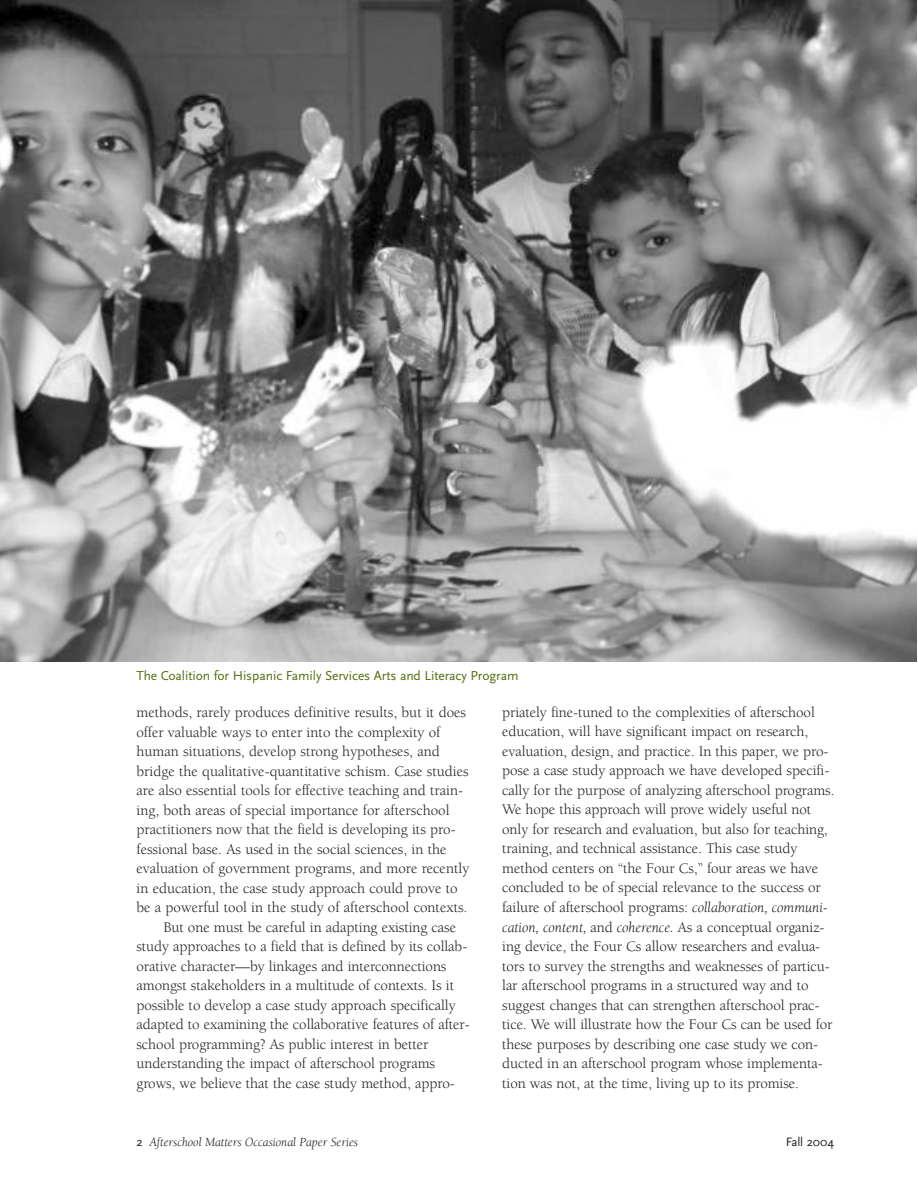
<style>
.page{position:relative;width:918px;height:1188px;background:#fff}
.page>*{position:absolute;margin:0;border:0;box-sizing:border-box;transform-origin:0 0}
.t1{font:15px/19.5px "Berkeley";letter-spacing:-.005em;color:#231f20}
.t2{font:13.5px "Scala Sans";letter-spacing:-.005em;color:#566c10}
.t3{font:italic 12.75px "Berkeley";letter-spacing:-.005em;color:#231f20}
.t4{font:12.75px "Scala Sans";letter-spacing:-.005em;color:#231f20}
.s1{font-style:italic}
.s2{font-family:"Scala Sans";font-style:normal}
</style>
<div class="page">
<img style="left:0;top:0;width:916px;height:662px">
<p class="t2" style="left:136px;top:670px;width:383px">The Coalition for Hispanic Family Services Arts and Literacy Program</p>
<p class="t1" style="left:136px;top:704px;width:331px">methods, rarely produces definitive results, but it does</p>
<p class="t1" style="left:136px;top:723px;width:305px">offer valuable ways to enter into the complexity of</p>
<p class="t1" style="left:136px;top:743px;width:305px">human situations, develop strong hypotheses, and</p>
<p class="t1" style="left:136px;top:762px;width:334px">bridge the qualitative-quantitative schism. Case studies</p>
<p class="t1" style="left:136px;top:782px;width:328px">are also essential tools for effective teaching and train-</p>
<p class="t1" style="left:136px;top:801px;width:315px">ing, both areas of special importance for afterschool</p>
<p class="t1" style="left:136px;top:821px;width:321px">practitioners now that the field is developing its pro-</p>
<p class="t1" style="left:136px;top:840px;width:312px">fessional base. As used in the social sciences, in the</p>
<p class="t1" style="left:136px;top:860px;width:334px">evaluation of government programs, and more recently</p>
<p class="t1" style="left:136px;top:879px;width:323px">in education, the case study approach could prove to</p>
<p class="t1" style="left:136px;top:899px;width:333px">be a powerful tool in the study of afterschool contexts.</p>
<p class="t1" style="left:164px;top:918px;width:294px">But one must be careful in adapting existing case</p>
<p class="t1" style="left:136px;top:938px;width:332px">study approaches to a field that is defined by its collab-</p>
<p class="t1" style="left:136px;top:957px;width:312px">orative character—by linkages and interconnections</p>
<p class="t1" style="left:136px;top:977px;width:319px">amongst stakeholders in a multitude of contexts. Is it</p>
<p class="t1" style="left:136px;top:996px;width:321px">possible to develop a case study approach specifically</p>
<p class="t1" style="left:136px;top:1016px;width:335px">adapted to examining the collaborative features of after-</p>
<p class="t1" style="left:136px;top:1035px;width:293px">school programming? As public interest in better</p>
<p class="t1" style="left:136px;top:1055px;width:300px">understanding the impact of afterschool programs</p>
<p class="t1" style="left:136px;top:1074px;width:320px">grows, we believe that the case study method, appro-</p>
<p class="t1" style="left:502px;top:704px;width:334px">priately fine-tuned to the complexities of afterschool education, will have significant impact on research, evaluation, design, and practice. In this paper, we pro&shy;pose a case study approach we have developed specifi&shy;cally for the purpose of analyzing afterschool programs.<br>We hope this approach will prove widely useful not only for research and evaluation, but also for teaching, training, and technical assistance. This case study method centers on “the Four Cs,” four areas we have concluded to be of special relevance to the success or failure of afterschool programs: <span class="s1">collaboration, communi&shy;cation, content,</span> and <span class="s1">coherence.</span> As a conceptual organiz&shy;ing device, the Four Cs allow researchers and evalua&shy;tors to survey the strengths and weaknesses of particu&shy;lar afterschool programs in a structured way and to suggest changes that can strengthen afterschool prac&shy;tice. We will illustrate how the Four Cs can be used for these purposes by describing one case study we con&shy;ducted in an afterschool program whose implementa&shy;tion was not, at the time, living up to its promise.</p>
<p class="t3" style="left:136px;top:1137px;width:223px"><span class="s2">2</span> Afterschool Matters Occasional Paper Series</p>
<p class="t4" style="left:786px;top:1137px;width:50px">Fall 2004</p>
</div>
